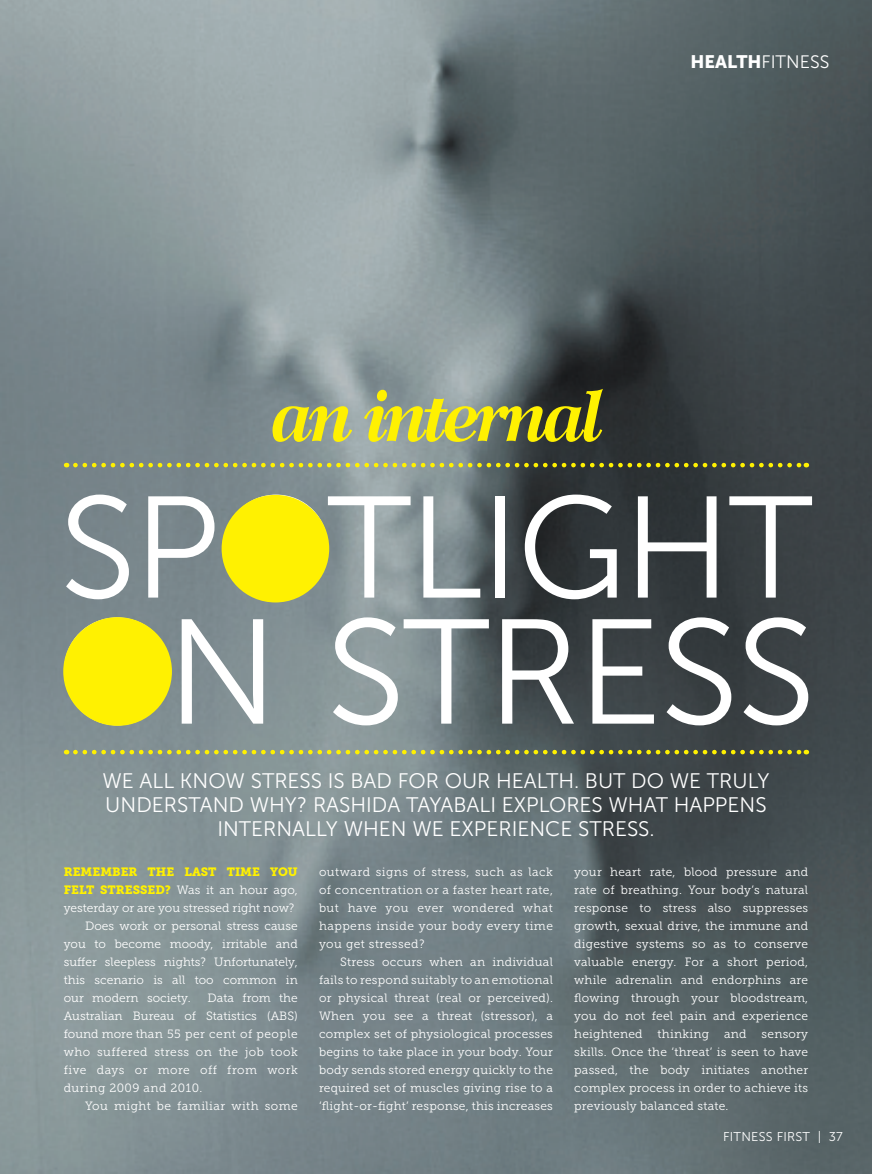
<style>
.page{position:relative;width:872px;height:1174px;background:#fff}
.page>*{position:absolute;margin:0;border:0;box-sizing:border-box;transform-origin:0 0}
.Headline{font:148.5px "Museo Sans 300";letter-spacing:-.02em;color:#fff}
.Headline-2{font:144px "Museo Sans 300";letter-spacing:-.02em;color:#fff}
.Headline-3{font:italic 700 72px "Wilke LT Std";letter-spacing:-.08em;color:#fff101}
.Intro_Sans_CAPS{font:21px/24px "Museo Sans 300";color:#fff;text-align:center}
.t1{font:18px "Museo Sans 300";color:#fff}
.t2{font:12.75px "Museo Sans 300";letter-spacing:.02em;color:#fff}
.Body_copy{font:12px/18px "Museo Slab 300";letter-spacing:.02em;color:#fff;text-align:justify}
.Body_copy-2{font:12px "Museo Slab 300";letter-spacing:.04em;color:#fff}
.s1{font-family:"Museo Sans 900"}
.s2{font-family:"Museo Slab 900";color:#fff101}
</style>
<div class="page">
<img style="left:0;top:0;width:872px;height:1173px">
<div style="left:222px;top:495px;width:107px;height:107px;background:#fff101;border-radius:50%"></div>
<div style="left:63px;top:617px;width:109px;height:109px;background:#fff101;border-radius:50%"></div>
<svg style="left:75px;top:750px;width:732px;height:4px"></svg>
<svg style="left:75px;top:463px;width:732px;height:4px"></svg>
<p class="t1" style="left:690px;top:52px;width:140px"><span class="s1">HEALTH</span>FITNESS</p>
<p class="Headline-3" style="left:269px;top:371px;width:335px">an internal</p>
<p class="Headline-2" style="left:59px;top:470px;width:755px">SPOTLIGHT</p>
<p class="Headline" style="left:56px;top:592px;width:761px">ON STRESS</p>
<p class="Intro_Sans_CAPS" style="left:102px;top:769px;width:668px">WE ALL KNOW STRESS IS BAD FOR OUR HEALTH. BUT DO WE TRULY<br>UNDERSTAND WHY? RASHIDA TAYABALI EXPLORES WHAT HAPPENS<br>INTERNALLY WHEN WE EXPERIENCE STRESS.</p>
<p class="Body_copy" style="left:64px;top:862px;width:235px"><span class="s2">REMEMBER THE LAST TIME YOU FELT STRESSED?</span> Was it an hour ago, yesterday or are you stressed right now?</p>
<p class="Body_copy" style="left:64px;top:916px;width:235px;text-indent:21px">Does work or personal stress cause you to become moody, irritable and suffer sleepless nights? Unfortunately, this scenario is all too common in our modern society.</p>
<p class="Body_copy" style="left:319px;top:862px;width:235px">outward signs of stress, such as lack of concentration or a faster heart rate, but have you ever wondered what happens inside your body every time you get stressed?</p>
<p class="Body_copy" style="left:319px;top:952px;width:235px;text-indent:21px">Stress occurs when an individual fails to respond suitably to an emotional or physical threat (real or perceived).<br>When you see a threat (stressor), a complex set of physiological processes begins to take place in your body. Your body sends stored energy quickly to the required set of muscles giving rise to a ‘flight-or-fight’ response, this increases</p>
<p class="Body_copy" style="left:574px;top:862px;width:235px">your heart rate, blood pressure and rate of breathing. Your body’s natural response to stress also suppresses growth, sexual drive, the immune and digestive systems so as to conserve valuable energy. For a short period, while adrenalin and endorphins are flowing through your bloodstream, you do not feel pain and experience heightened</p>
<p class="Body_copy" style="left:64px;top:988px;width:235px;text-indent:144px">Data from the Australian Bureau of Statistics (ABS) found more than 55 per cent of people who suffered stress on the job took five days or more off from work during 2009 and 2010.</p>
<p class="Body_copy-2" style="left:85px;top:1099px;width:214px">You might be familiar with some</p>
<p class="Body_copy" style="left:657px;top:1024px;width:53px">thinking</p>
<p class="Body_copy" style="left:724px;top:1024px;width:24px">and</p>
<p class="Body_copy" style="left:574px;top:1024px;width:235px;text-indent:187px">sensory skills. Once the ‘threat’ is seen to have passed, the body initiates another complex process in order to achieve its previously balanced state.</p>
<p class="t2" style="left:723px;top:1129px;width:121px">FITNESS FIRST | 37</p>
</div>
